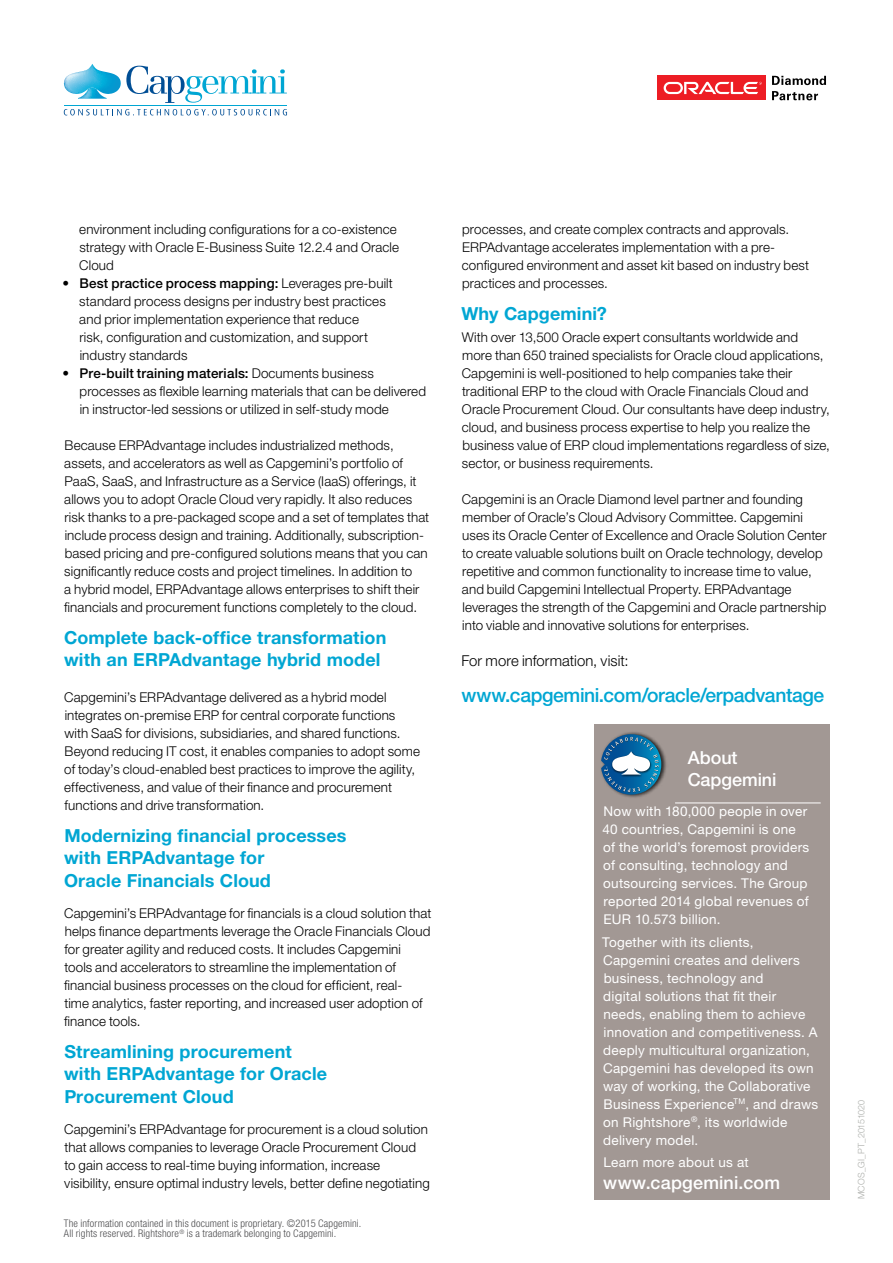
<style>
.page{position:relative;width:893px;height:1263px;background:#fff}
.page>*{position:absolute;margin:0;border:0;box-sizing:border-box;transform-origin:0 0}
.t1{font:500 19.5px "Helvetica Neue LT Std";letter-spacing:-.02em;color:#00a6d3}
.t2{font:700 18px/22.5px "Helvetica Neue LT Std";letter-spacing:.005em;color:#00a6d3}
.t3{font:500 18px/21.6px "Helvetica Neue LT Std";letter-spacing:.005em;color:#fff}
.t4{font:300 15px "Helvetica Neue LT Std";letter-spacing:.005em;color:#000}
.t5{font:300 13.5px/18px "Helvetica Neue LT Std";letter-spacing:.01em;color:#000}
.t6{font:13.5px/18px "Helvetica Neue LT Std";letter-spacing:.02em;color:#fff}
.t7{font:300 condensed 10.5px/10.5px "Helvetica Neue LT Std";letter-spacing:.015em;color:#4d4d4f}
.t8{font:300 9px "Helvetica Neue LT Std";letter-spacing:.005em;color:#adafab}
.s1{font-weight:500}
</style>
<div class="page">
<div style="left:594px;top:724px;width:235px;height:475px;background:#a29894"></div>
<hr style="left:675px;top:802px;width:146px;height:1px;background:#fff">
<img style="left:622px;top:732px;width:44px;height:66px">
<svg style="left:601px;top:734px;width:60px;height:61px;background:#4f85a7"></svg>
<svg style="left:64px;top:64px;width:223px;height:39px"></svg>
<svg style="left:64px;top:109px;width:223px;height:6px"></svg>
<hr style="left:64px;top:105px;width:223px;height:1px;background:#00a6d3">
<div style="left:657px;top:76px;width:109px;height:24px;background:#ed1d24"></div>
<svg style="left:664px;top:82px;width:98px;height:12px"></svg>
<svg style="left:772px;top:76px;width:54px;height:9px"></svg>
<svg style="left:772px;top:91px;width:46px;height:9px"></svg>
<p class="t5" style="left:79px;top:220px;width:321px">environment including configurations for a co-existence strategy with Oracle E-Business Suite 12.2.4 and Oracle<br>Cloud</p>
<p class="t5" style="left:79px;top:274px;width:315px;text-indent:-17px"><span class="s1">• Best practice process mapping:</span> Leverages pre-built standard process designs per industry best practices and prior implementation experience that reduce<br>risk, configuration and customization, and support industry standards</p>
<p class="t5" style="left:80px;top:364px;width:348px;text-indent:-17px"><span class="s1">• Pre-built training materials:</span> Documents business processes as flexible learning materials that can be delivered in instructor-led sessions or utilized in self-study mode</p>
<p class="t5" style="left:64px;top:436px;width:366px">Because ERPAdvantage includes industrialized methods, assets, and accelerators as well as Capgemini’s portfolio of PaaS, SaaS, and Infrastructure as a Service (IaaS) offerings, it allows you to adopt Oracle Cloud very rapidly. It also reduces risk thanks to a pre-packaged scope and a set of templates that include process design and training. Additionally, subscription&shy;based pricing and pre-configured solutions means that you can significantly reduce costs and project timelines. In addition to<br>a hybrid model, ERPAdvantage allows enterprises to shift their financials and procurement functions completely to the cloud.</p>
<h2 class="t2" style="left:64px;top:625px;width:324px">Complete back-office transformation with an ERPAdvantage hybrid model</h2>
<p class="t5" style="left:64px;top:688px;width:357px">Capgemini’s ERPAdvantage delivered as a hybrid model integrates on-premise ERP for central corporate functions with SaaS for divisions, subsidiaries, and shared functions.<br>Beyond reducing IT cost, it enables companies to adopt some of today’s cloud-enabled best practices to improve the agility, effectiveness, and value of their finance and procurement functions and drive transformation.</p>
<h2 class="t2" style="left:64px;top:823px;width:284px">Modernizing financial processes with ERPAdvantage for<br>Oracle Financials Cloud</h2>
<p class="t5" style="left:64px;top:904px;width:369px">Capgemini’s ERPAdvantage for financials is a cloud solution that helps finance departments leverage the Oracle Financials Cloud for greater agility and reduced costs. It includes Capgemini tools and accelerators to streamline the implementation of financial business processes on the cloud for efficient, real-<br>time analytics, faster reporting, and increased user adoption of finance tools.</p>
<h2 class="t2" style="left:64px;top:1039px;width:264px">Streamlining procurement with ERPAdvantage for Oracle<br>Procurement Cloud</h2>
<p class="t5" style="left:64px;top:1120px;width:367px">Capgemini’s ERPAdvantage for procurement is a cloud solution that allows companies to leverage Oracle Procurement Cloud to gain access to real-time buying information, increase visibility, ensure optimal industry levels, better define negotiating</p>
<p class="t7" style="left:64px;top:1218px;width:299px">The information contained in this document is proprietary. ©2015 Capgemini.<br>All rights reserved. Rightshore<sup>®</sup> is a trademark belonging to Capgemini.</p>
<p class="t5" style="left:462px;top:220px;width:349px">processes, and create complex contracts and approvals.<br>ERPAdvantage accelerates implementation with a pre&shy;configured environment and asset kit based on industry best practices and processes.</p>
<h2 class="t2" style="left:461px;top:301px;width:147px">Why Capgemini?</h2>
<p class="t5" style="left:462px;top:328px;width:370px">With over 13,500 Oracle expert consultants worldwide and more than 650 trained specialists for Oracle cloud applications, Capgemini is well-positioned to help companies take their traditional ERP to the cloud with Oracle Financials Cloud and Oracle Procurement Cloud. Our consultants have deep industry, cloud, and business process expertise to help you realize the business value of ERP cloud implementations regardless of size, sector, or business requirements.</p>
<p class="t5" style="left:462px;top:490px;width:366px">Capgemini is an Oracle Diamond level partner and founding member of Oracle’s Cloud Advisory Committee. Capgemini uses its Oracle Center of Excellence and Oracle Solution Center to create valuable solutions built on Oracle technology, develop repetitive and common functionality to increase time to value, and build Capgemini Intellectual Property. ERPAdvantage leverages the strength of the Capgemini and Oracle partnership into viable and innovative solutions for enterprises.</p>
<p class="t4" style="left:461px;top:651px;width:169px">For more information, visit:</p>
<h1 class="t1" style="left:461px;top:683px;width:364px">www.capgemini.com/oracle/erpadvantage</h1>
<h2 class="t3" style="left:688px;top:746px;width:90px">About<br>Capgemini</h2>
<p class="t6" style="left:602px;top:802px;width:208px">Now with 180,000 people in over<br>40 countries, Capgemini is one of the world’s foremost providers of consulting, technology and outsourcing services. The Group reported 2014 global revenues of<br>EUR 10.573 billion.</p>
<p class="t6" style="left:602px;top:932px;width:218px">Together with its clients,<br>Capgemini creates and delivers business, technology and<br>digital solutions that fit their needs, enabling them to achieve innovation and competitiveness. A deeply multicultural organization,<br>Capgemini has developed its own way of working, the Collaborative<br>Business Experience<sup>TM</sup>, and draws on Rightshore<sup>®</sup>, its worldwide delivery model.</p>
<p class="t6" style="left:603px;top:1153px;width:147px">Learn more about us at</p>
<h2 class="t3" style="left:603px;top:1172px;width:179px">www.capgemini.com</h2>
<p class="t8" style="left:856px;top:1199px;width:101px;rotate:-90deg">MCOS_GI_PT_20151020</p>
</div>
